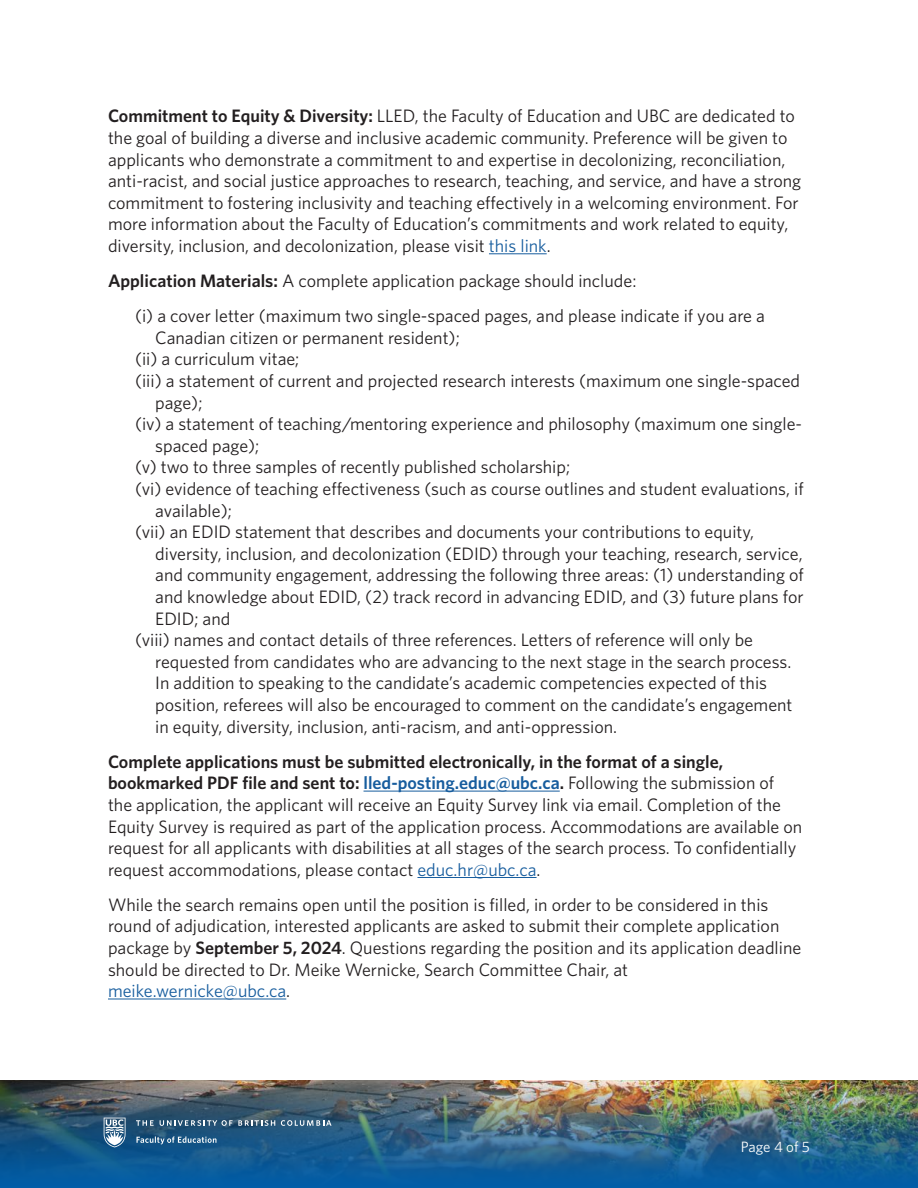
<style>
.page{position:relative;width:918px;height:1188px;background:#fff}
.page>*{position:absolute;margin:0;border:0;box-sizing:border-box;transform-origin:0 0}
.t1{font:18px/21.6px "Whitney";color:#231f20}
.t2{font:18px "Whitney";color:#175d9e}
.t3{font:15px "Whitney";letter-spacing:-.005em;color:#fff}
.s1{font-weight:600}
.s2{color:#175d9e}
.s3{font-weight:600;color:#175d9e}
.s4{color:#231f20}
</style>
<div class="page">
<img style="left:0;top:1080px;width:918px;height:108px">
<svg style="left:104px;top:1118px;width:22px;height:29px"></svg>
<svg style="left:136px;top:1120px;width:18px;height:6px"></svg>
<svg style="left:160px;top:1120px;width:115px;height:6px"></svg>
<svg style="left:281px;top:1120px;width:51px;height:6px"></svg>
<svg style="left:136px;top:1136px;width:80px;height:8px"></svg>
<hr style="left:489px;top:253px;width:58px;height:1px;background:#175d9e">
<hr style="left:364px;top:791px;width:196px;height:1px;background:#175d9e">
<hr style="left:417px;top:877px;width:120px;height:1px;background:#175d9e">
<hr style="left:108px;top:999px;width:178px;height:1px;background:#175d9e">
<p class="t1" style="left:108px;top:105px;width:695px"><span class="s1">Commitment to Equity &amp; Diversity:</span> LLED, the Faculty of Education and UBC are dedicated to the goal of building a diverse and inclusive academic community. Preference will be given to applicants who demonstrate a commitment to and expertise in decolonizing, reconciliation, anti-racist, and social justice approaches to research, teaching, and service, and have a strong commitment to fostering inclusivity and teaching effectively in a welcoming environment. For more information about the Faculty of Education’s commitments and work related to equity, diversity, inclusion, and decolonization, please visit <span class="s2">this link</span>.</p>
<p class="t1" style="left:108px;top:270px;width:530px"><span class="s1">Application Materials:</span> A complete application package should include:</p>
<p class="t1" style="left:155px;top:305px;width:611px;text-indent:-20px">(i) a cover letter (maximum two single-spaced pages, and please indicate if you are a<br>Canadian citizen or permanent resident);</p>
<p class="t1" style="left:135px;top:348px;width:166px">(ii) a curriculum vitae;</p>
<p class="t1" style="left:155px;top:370px;width:646px;text-indent:-20px">(iii) a statement of current and projected research interests (maximum one single-spaced page);</p>
<p class="t1" style="left:155px;top:413px;width:648px;text-indent:-20px">(iv) a statement of teaching/mentoring experience and philosophy (maximum one single&shy;spaced page);</p>
<p class="t1" style="left:135px;top:456px;width:437px">(v) two to three samples of recently published scholarship;</p>
<p class="t1" style="left:155px;top:478px;width:650px;text-indent:-20px">(vi) evidence of teaching effectiveness (such as course outlines and student evaluations, if available);</p>
<p class="t1" style="left:155px;top:521px;width:650px;text-indent:-20px">(vii) an EDID statement that describes and documents your contributions to equity, diversity, inclusion, and decolonization (EDID) through your teaching, research, service, and community engagement, addressing the following three areas: (1) understanding of and knowledge about EDID, (2) track record in advancing EDID, and (3) future plans for EDID; and</p>
<p class="t1" style="left:155px;top:629px;width:639px;text-indent:-20px">(viii) names and contact details of three references. Letters of reference will only be requested from candidates who are advancing to the next stage in the search process.<br>In addition to speaking to the candidate’s academic competencies expected of this position, referees will also be encouraged to comment on the candidate’s engagement in equity, diversity, inclusion, anti-racism, and anti-oppression.</p>
<p class="t1" style="left:108px;top:750px;width:696px"><span class="s1">Complete applications must be submitted electronically, in the format of a single, bookmarked PDF file and sent to:</span> <span class="s3">lled-posting.educ@ubc.ca</span><span class="s1">.</span> Following the submission of the application, the applicant will receive an Equity Survey link via email. Completion of the Equity Survey is required as part of the application process. Accommodations are available on request for all applicants with disabilities at all stages of the search process. To confidentially request accommodations, please contact <span class="s2">educ.hr@ubc.ca</span>.</p>
<p class="t1" style="left:108px;top:893px;width:695px">While the search remains open until the position is filled, in order to be considered in this round of adjudication, interested applicants are asked to submit their complete application package by <span class="s1">September 5, 2024</span>. Questions regarding the position and its application deadline should be directed to Dr. Meike Wernicke, Search Committee Chair, at</p>
<p class="t2" style="left:108px;top:979px;width:184px">meike.wernicke@ubc.ca<span class="s4">.</span></p>
<p class="t3" style="left:741px;top:1137px;width:71px">Page 4 of 5</p>
</div>
